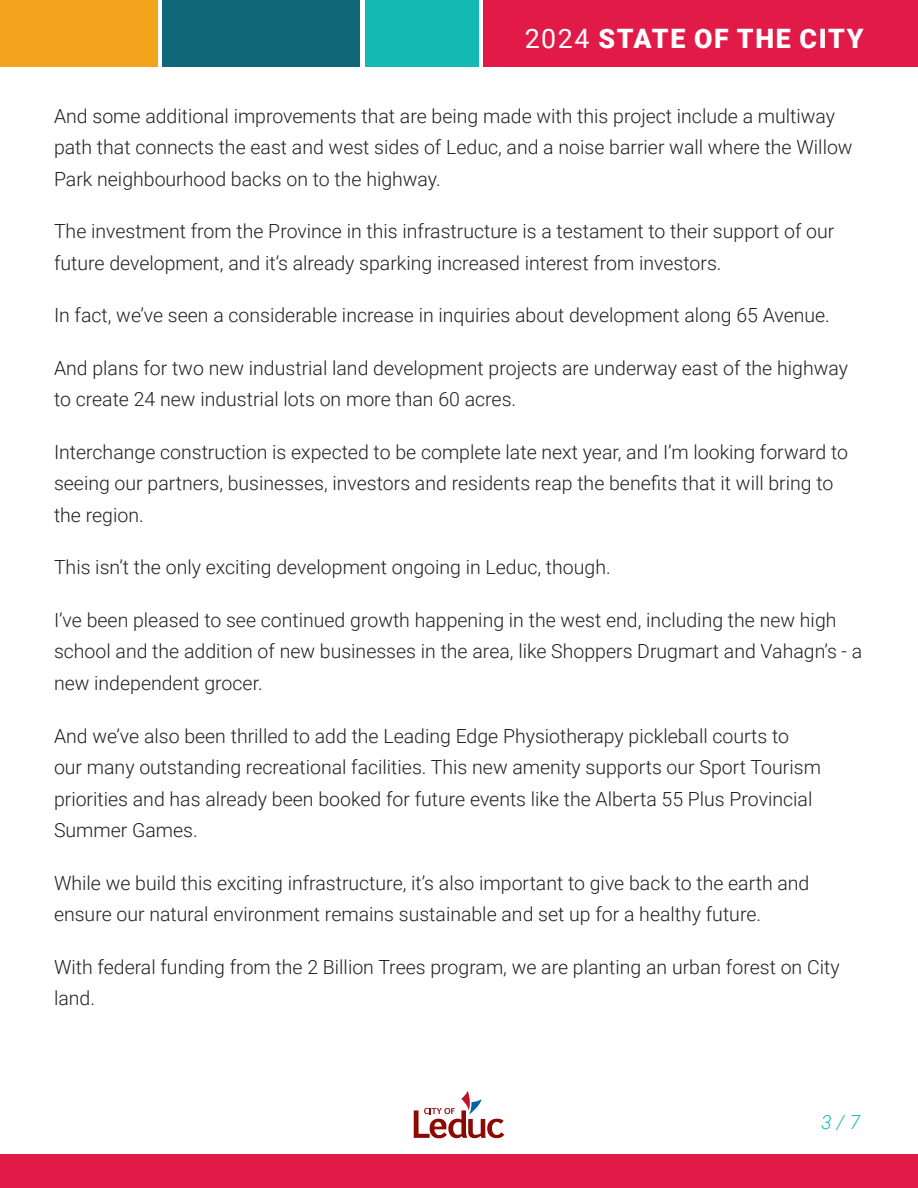
<style>
.page{position:relative;width:918px;height:1188px;background:#fff}
.page>*{position:absolute;margin:0;border:0;box-sizing:border-box;transform-origin:0 0}
.t1{font:900 26.7px "Roboto";letter-spacing:.06em;color:#fff}
.body{font:300 19.5px/31.5px "Roboto";color:#231f20}
.t2{font:italic 300 19.5px "Roboto";color:#18bbb4}
.s1{font-weight:400}
</style>
<div class="page">
<svg style="left:414px;top:1091px;width:90px;height:47px"></svg>
<div style="left:0;top:1155px;width:918px;height:33px;background:#e21a47"></div>
<div style="left:484px;top:0;width:434px;height:66px;background:#e21a47"></div>
<div style="left:365px;top:0;width:114px;height:66px;background:#13bab3"></div>
<div style="left:162px;top:0;width:198px;height:66px;background:#106778"></div>
<div style="left:0;top:0;width:158px;height:66px;background:#f3a41d"></div>
<h1 class="t1" style="left:525px;top:20px;width:340px"><span class="s1">2024</span> STATE OF THE CITY</h1>
<p class="body" style="left:54px;top:99px;width:800px">And some additional improvements that are being made with this project include a multiway path that connects the east and west sides of Leduc, and a noise barrier wall where the Willow<br>Park neighbourhood backs on to the highway.</p>
<p class="body" style="left:54px;top:215px;width:782px">The investment from the Province in this infrastructure is a testament to their support of our future development, and it’s already sparking increased interest from investors.</p>
<p class="body" style="left:54px;top:299px;width:777px">In fact, we’ve seen a considerable increase in inquiries about development along 65 Avenue.</p>
<p class="body" style="left:54px;top:351px;width:796px">And plans for two new industrial land development projects are underway east of the highway to create 24 new industrial lots on more than 60 acres.</p>
<p class="body" style="left:54px;top:435px;width:796px">Interchange construction is expected to be complete late next year, and I’m looking forward to seeing our partners, businesses, investors and residents reap the benefits that it will bring to the region.</p>
<p class="body" style="left:54px;top:551px;width:558px">This isn’t the only exciting development ongoing in Leduc, though.</p>
<p class="body" style="left:54px;top:604px;width:810px">I’ve been pleased to see continued growth happening in the west end, including the new high school and the addition of new businesses in the area, like Shoppers Drugmart and Vahagn’s - a new independent grocer.</p>
<p class="body" style="left:54px;top:719px;width:768px">And we’ve also been thrilled to add the Leading Edge Physiotherapy pickleball courts to our many outstanding recreational facilities. This new amenity supports our Sport Tourism priorities and has already been booked for future events like the Alberta 55 Plus Provincial Summer Games.</p>
<p class="body" style="left:54px;top:866px;width:757px">While we build this exciting infrastructure, it’s also important to give back to the earth and ensure our natural environment remains sustainable and set up for a healthy future.</p>
<p class="body" style="left:54px;top:950px;width:787px">With federal funding from the 2 Billion Trees program, we are planting an urban forest on City land.</p>
<p class="t2" style="left:821px;top:1109px;width:40px">3 / 7</p>
</div>
